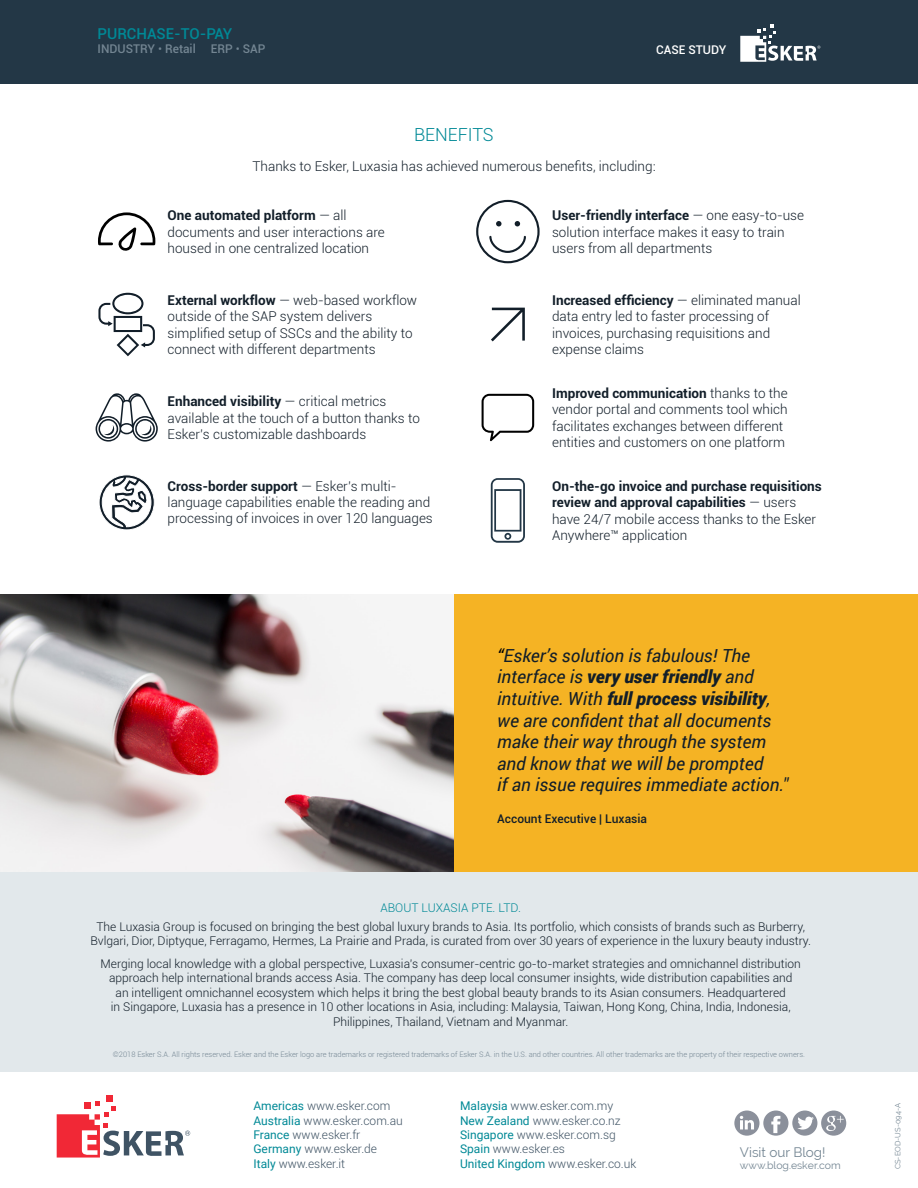
<style>
.page{position:relative;width:918px;height:1188px;background:#fff}
.page>*{position:absolute;margin:0;border:0;box-sizing:border-box;transform-origin:0 0}
.t1{font:italic 18px/21.6px "Roboto";color:#121e29}
.t2{font:300 18px "Roboto";color:#008996}
.t3{font:500 15px "Roboto";color:#008996}
.t4{font:300 13.5px/16.2px "Roboto";color:#121e29}
.t5{font:700 13.5px/16.2px "Roboto";color:#121e29}
.t6{font:13.5px "Raleway";color:#738592}
.t7{font:300 12px/14.4px "Roboto";color:#121e29;text-align:center}
.t8{font:300 12px/14.4px "Roboto";color:#3f5364}
.t9{font:500 12px "Roboto";color:#121e29}
.t10{font:500 12px "Roboto";color:#738592}
.t11{font:300 12px "Roboto";color:#008996}
.t12{font:500 12px "Roboto";color:#fff}
.t13{font:10.5px "Raleway";color:#738592}
.t14{font:300 7.5px "Roboto";color:#738592}
.t15{font:7.5px "Raleway";color:#738592}
.s1{font-weight:400}
.s2{font-weight:700}
.s3{font-weight:300}
.s4{color:#000}
.s5{font-weight:900}
.s6{font-weight:400;color:#008996}
</style>
<div class="page">
<div style="left:0;top:0;width:918px;height:84px;background:#233746"></div>
<svg style="left:740px;top:24px;width:80px;height:38px"></svg>
<svg style="left:57px;top:1095px;width:133px;height:63px"></svg>
<div style="left:763px;top:1111px;width:25px;height:25px;background:#8b909b;border-radius:50%"></div>
<svg style="left:771px;top:1116px;width:9px;height:17px"></svg>
<div style="left:734px;top:1111px;width:26px;height:25px;background:#8b909b;border-radius:50%"></div>
<svg style="left:740px;top:1116px;width:14px;height:13px"></svg>
<div style="left:821px;top:1111px;width:25px;height:25px;background:#8b909b;border-radius:50%"></div>
<svg style="left:826px;top:1116px;width:18px;height:15px"></svg>
<div style="left:792px;top:1111px;width:25px;height:25px;background:#8b909b;border-radius:50%"></div>
<svg style="left:797px;top:1117px;width:17px;height:13px"></svg>
<div style="left:0;top:872px;width:918px;height:199px;background:#e2e8eb"></div>
<img style="left:0;top:594px;width:455px;height:278px">
<div style="left:455px;top:594px;width:463px;height:278px;background:#f5b324"></div>
<svg style="left:476px;top:200px;width:64px;height:63px"></svg>
<svg style="left:98px;top:212px;width:57px;height:39px"></svg>
<svg style="left:491px;top:308px;width:34px;height:33px"></svg>
<svg style="left:98px;top:293px;width:57px;height:63px"></svg>
<svg style="left:491px;top:478px;width:34px;height:65px"></svg>
<svg style="left:99px;top:475px;width:56px;height:55px"></svg>
<svg style="left:96px;top:393px;width:62px;height:49px"></svg>
<svg style="left:482px;top:394px;width:52px;height:47px"></svg>
<p class="t3" style="left:98px;top:23px;width:136px">PURCHASE-TO-PAY</p>
<p class="t10" style="left:98px;top:41px;width:169px">INDUSTRY <span class="s1">•</span> Retail ERP <span class="s1">•</span> SAP</p>
<p class="t12" style="left:656px;top:41px;width:72px">CASE STUDY</p>
<h1 class="t2" style="left:414px;top:122px;width:81px">BENEFITS</h1>
<p class="t4" style="left:252px;top:157px;width:405px">Thanks to Esker, Luxasia has achieved numerous benefits, including:</p>
<p class="t4" style="left:168px;top:207px;width:219px"><span class="s2">One automated platform</span> — all documents and user interactions are housed in one centralized location</p>
<p class="t4" style="left:552px;top:207px;width:254px"><span class="s2">User-friendly interface</span> — one easy-to-use solution interface makes it easy to train users from all departments</p>
<p class="t4" style="left:168px;top:292px;width:251px"><span class="s2">External workflow</span> — web-based workflow outside of the SAP system delivers simplified setup of SSCs and the ability to connect with different departments</p>
<p class="t4" style="left:552px;top:292px;width:250px"><span class="s2">Increased efficiency</span> — eliminated manual data entry led to faster processing of invoices, purchasing requisitions and expense claims</p>
<p class="t4" style="left:168px;top:393px;width:254px"><span class="s2">Enhanced visibility</span> — critical metrics available at the touch of a button thanks to<br>Esker’s customizable dashboards</p>
<p class="t4" style="left:552px;top:385px;width:237px"><span class="s2">Improved communication</span> thanks to the vendor portal and comments tool which facilitates exchanges between different entities and customers on one platform</p>
<p class="t4" style="left:168px;top:477px;width:267px"><span class="s2">Cross-border support</span> — Esker’s multi&shy;language capabilities enable the reading and processing of invoices in over 120 languages</p>
<p class="t5" style="left:552px;top:478px;width:271px">On-the-go invoice and purchase requisitions review and approval capabilities <span class="s3">— users have 24/7 mobile access thanks to the Esker Anywhere™ application</span></p>
<p class="t1" style="left:497px;top:644px;width:293px"><span class="s4">“</span>Esker’s solution is fabulous! The interface is <span class="s5">very user friendly</span> and intuitive. With <span class="s5">full process visibility</span>, we are confident that all documents make their way through the system and know that we will be prompted<br>if an issue requires immediate action."</p>
<p class="t9" style="left:497px;top:810px;width:151px">Account Executive | Luxasia</p>
<p class="t11" style="left:381px;top:899px;width:142px">ABOUT LUXASIA PTE. LTD.</p>
<p class="t7" style="left:90px;top:919px;width:722px">The Luxasia Group is focused on bringing the best global luxury brands to Asia. Its portfolio, which consists of brands such as Burberry,<br>Bvlgari, Dior, Diptyque, Ferragamo, Hermes, La Prairie and Prada, is curated from over 30 years of experience in the luxury beauty industry.</p>
<p class="t7" style="left:101px;top:956px;width:702px">Merging local knowledge with a global perspective, Luxasia’s consumer-centric go-to-market strategies and omnichannel distribution approach help international brands access Asia. The company has deep local consumer insights, wide distribution capabilities and<br>an intelligent omnichannel ecosystem which helps it bring the best global beauty brands to its Asian consumers. Headquartered<br>in Singapore, Luxasia has a presence in 10 other locations in Asia, including: Malaysia, Taiwan, Hong Kong, China, India, Indonesia, Philippines, Thailand, Vietnam and Myanmar.</p>
<p class="t14" style="left:113px;top:1049px;width:694px">©2018 Esker S.A. All rights reserved. Esker and the Esker logo are trademarks or registered trademarks of Esker S.A. in the U.S. and other countries. All other trademarks are the property of their respective owners.</p>
<p class="t8" style="left:253px;top:1098px;width:151px"><span class="s6">Americas</span> www.esker.com<br><span class="s6">Australia</span> www.esker.com.au<br><span class="s6">France</span> www.esker.fr<br><span class="s6">Germany</span> www.esker.de<br><span class="s6">Italy</span> www.esker.it</p>
<p class="t8" style="left:460px;top:1098px;width:178px"><span class="s6">Malaysia</span> www.esker.com.my<br><span class="s6">New Zealand</span> www.esker.co.nz<br><span class="s6">Singapore</span> www.esker.com.sg<br><span class="s6">Spain</span> www.esker.es<br><span class="s6">United Kingdom</span> www.esker.co.uk</p>
<p class="t6" style="left:740px;top:1144px;width:87px">Visit our Blog!</p>
<p class="t13" style="left:740px;top:1159px;width:102px">www.blog.esker.com</p>
<p class="t15" style="left:893px;top:1169px;width:68px;rotate:-90deg">CS-EOD-US-094-A</p>
</div>
